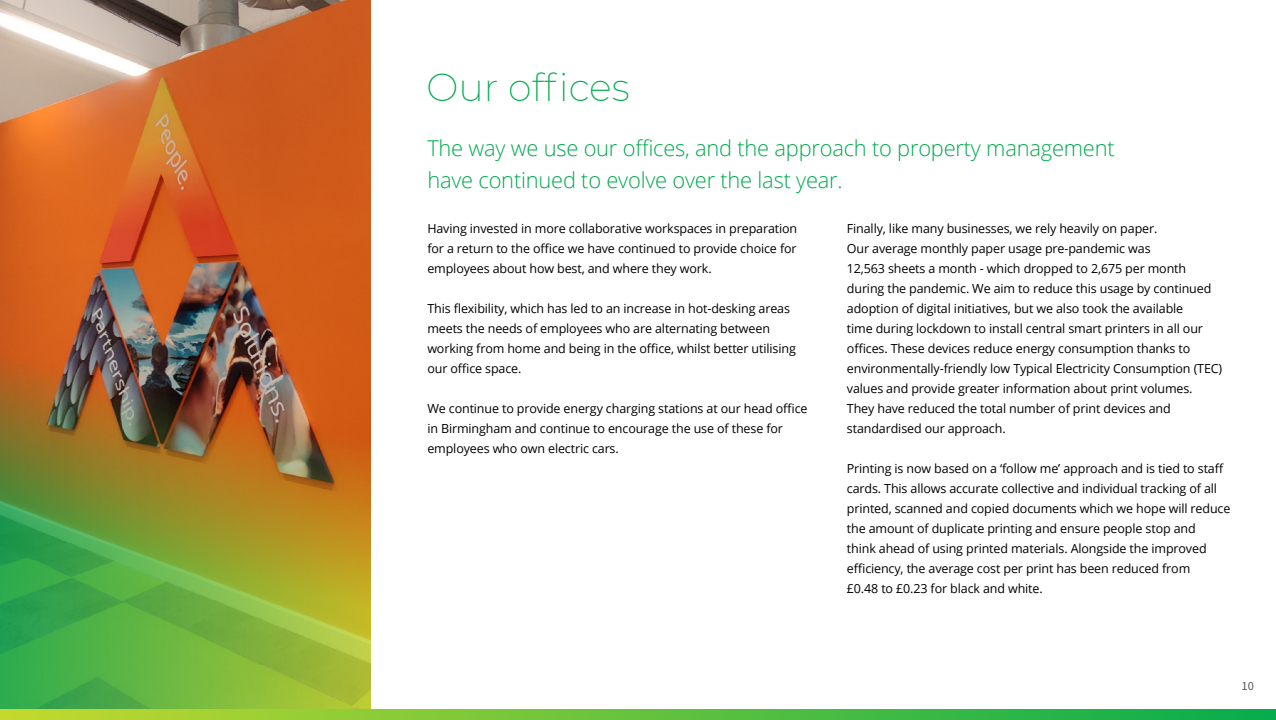
<style>
.page{position:relative;width:1276px;height:720px;background:#fff}
.page>*{position:absolute;margin:0;border:0;box-sizing:border-box;transform-origin:0 0}
.t1{font:200 38.12px "Montserrat";color:#00ab4f}
.t2{font:300 21.88px/31.2px "Open Sans";letter-spacing:-.01em;color:#00ab4f}
.t3{font:12.5px/20px "Open Sans";letter-spacing:-.01em;color:#000}
.t4{font:12.5px "Source Sans Pro";color:#59595c}
</style>
<div class="page">
<img style="left:0;top:0;width:370px;height:271px">
<img style="left:0;top:271px;width:370px;height:438px">
<svg style="left:0;top:709px;width:1276px;height:10px;background:#65c23d"></svg>
<h1 class="t1" style="left:426px;top:62px;width:205px">Our offices</h1>
<h2 class="t2" style="left:427px;top:132px;width:689px">The way we use our offices, and the approach to property management have continued to evolve over the last year.</h2>
<p class="t3" style="left:427px;top:218px;width:371px;text-align:justify">Having invested in more collaborative workspaces in preparation for a return to the office we have continued to provide choice for employees about how best, and where they work.</p>
<p class="t3" style="left:427px;top:298px;width:370px">This flexibility, which has led to an increase in hot-desking areas meets the needs of employees who are alternating between working from home and being in the office, whilst better utilising our office space.</p>
<p class="t3" style="left:427px;top:398px;width:382px">We continue to provide energy charging stations at our head office in Birmingham and continue to encourage the use of these for employees who own electric cars.</p>
<p class="t3" style="left:847px;top:218px;width:377px">Finally, like many businesses, we rely heavily on paper.<br>Our average monthly paper usage pre-pandemic was<br>12,563 sheets a month - which dropped to 2,675 per month during the pandemic. We aim to reduce this usage by continued adoption of digital initiatives, but we also took the available<br>time during lockdown to install central smart printers in all our offices. These devices reduce energy consumption thanks to environmentally-friendly low Typical Electricity Consumption (TEC) values and provide greater information about print volumes.<br>They have reduced the total number of print devices and standardised our approach.</p>
<p class="t3" style="left:847px;top:458px;width:385px">Printing is now based on a ‘follow me’ approach and is tied to staff cards. This allows accurate collective and individual tracking of all printed, scanned and copied documents which we hope will reduce the amount of duplicate printing and ensure people stop and<br>think ahead of using printed materials. Alongside the improved efficiency, the average cost per print has been reduced from<br>£0.48 to £0.23 for black and white.</p>
<p class="t4" style="left:1241px;top:676px;width:14px">10</p>
</div>
